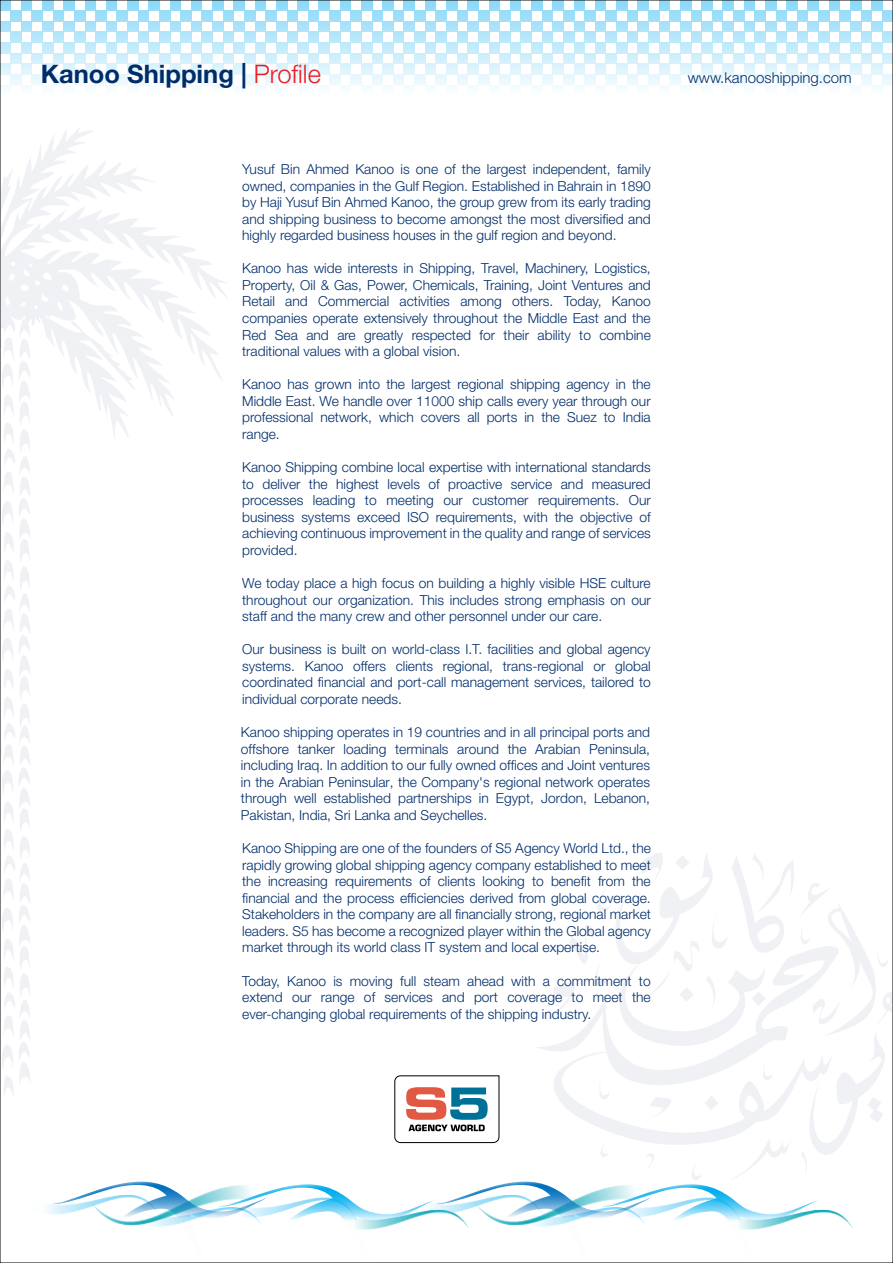
<style>
.page{position:relative;width:893px;height:1263px;background:#fff}
.page>*{position:absolute;margin:0;border:0;box-sizing:border-box;transform-origin:0 0}
.t1{font:700 25.5px "Helvetica Neue";color:#002d6a}
.t2{font:300 15px "Helvetica Neue";color:#002d6a}
.t3{font:300 13.8px/16.5px "Helvetica Neue";color:#002d6a;text-align:justify}
.s1{font-weight:300;color:#ed1c24}
</style>
<div class="page">
<svg style="left:47px;top:1181px;width:806px;height:49px"></svg>
<svg style="left:2px;top:2px;width:889px;height:85px"></svg>
<svg style="left:0;top:124px;width:227px;height:978px"></svg>
<svg style="left:536px;top:852px;width:357px;height:328px"></svg>
<svg style="left:395px;top:1075px;width:104px;height:68px"></svg>
<h1 class="t1" style="left:41px;top:58px;width:282px">Kanoo Shipping | <span class="s1">Profile</span></h1>
<p class="t3" style="left:242px;top:161px;width:410px">Yusuf Bin Ahmed Kanoo is one of the largest independent, family owned, companies in the Gulf Region. Established in Bahrain in 1890 by Haji Yusuf Bin Ahmed Kanoo, the group grew from its early trading and shipping business to become amongst the most diversified and highly regarded business houses in the gulf region and beyond.</p>
<p class="t3" style="left:242px;top:260px;width:410px">Kanoo has wide interests in Shipping, Travel, Machinery, Logistics, Property, Oil &amp; Gas, Power, Chemicals, Training, Joint Ventures and Retail and Commercial activities among others. Today, Kanoo companies operate extensively throughout the Middle East and the Red Sea and are greatly respected for their ability to combine traditional values with a global vision.</p>
<p class="t3" style="left:242px;top:376px;width:410px">Kanoo has grown into the largest regional shipping agency in the Middle East. We handle over 11000 ship calls every year through our professional network, which covers all ports in the Suez to India range.</p>
<p class="t3" style="left:242px;top:459px;width:410px">Kanoo Shipping combine local expertise with international standards to deliver the highest levels of proactive service and measured processes leading to meeting our customer requirements. Our business systems exceed ISO requirements, with the objective of achieving continuous improvement in the quality and range of services provided.</p>
<p class="t3" style="left:242px;top:575px;width:410px">We today place a high focus on building a highly visible HSE culture throughout our organization. This includes strong emphasis on our staff and the many crew and other personnel under our care.</p>
<p class="t3" style="left:242px;top:641px;width:410px">Our business is built on world-class I.T. facilities and global agency systems. Kanoo offers clients regional, trans-regional or global coordinated financial and port-call management services, tailored to individual corporate needs.</p>
<p class="t3" style="left:241px;top:724px;width:411px">Kanoo shipping operates in 19 countries and in all principal ports and offshore tanker loading terminals around the Arabian Peninsula, including Iraq. In addition to our fully owned offices and Joint ventures in the Arabian Peninsular, the Company's regional network operates through well established partnerships in Egypt, Jordon, Lebanon, Pakistan, India, Sri Lanka and Seychelles.</p>
<p class="t3" style="left:242px;top:840px;width:410px">Kanoo Shipping are one of the founders of S5 Agency World Ltd., the rapidly growing global shipping agency company established to meet the increasing requirements of clients looking to benefit from the financial and the process efficiencies derived from global coverage.<br>Stakeholders in the company are all financially strong, regional market leaders. S5 has become a recognized player within the Global agency market through its world class IT system and local expertise.</p>
<p class="t3" style="left:242px;top:972px;width:410px">Today, Kanoo is moving full steam ahead with a commitment to extend our range of services and port coverage to meet the ever-changing global requirements of the shipping industry.</p>
<p class="t2" style="left:688px;top:69px;width:165px">www.kanooshipping.com</p>
</div>
